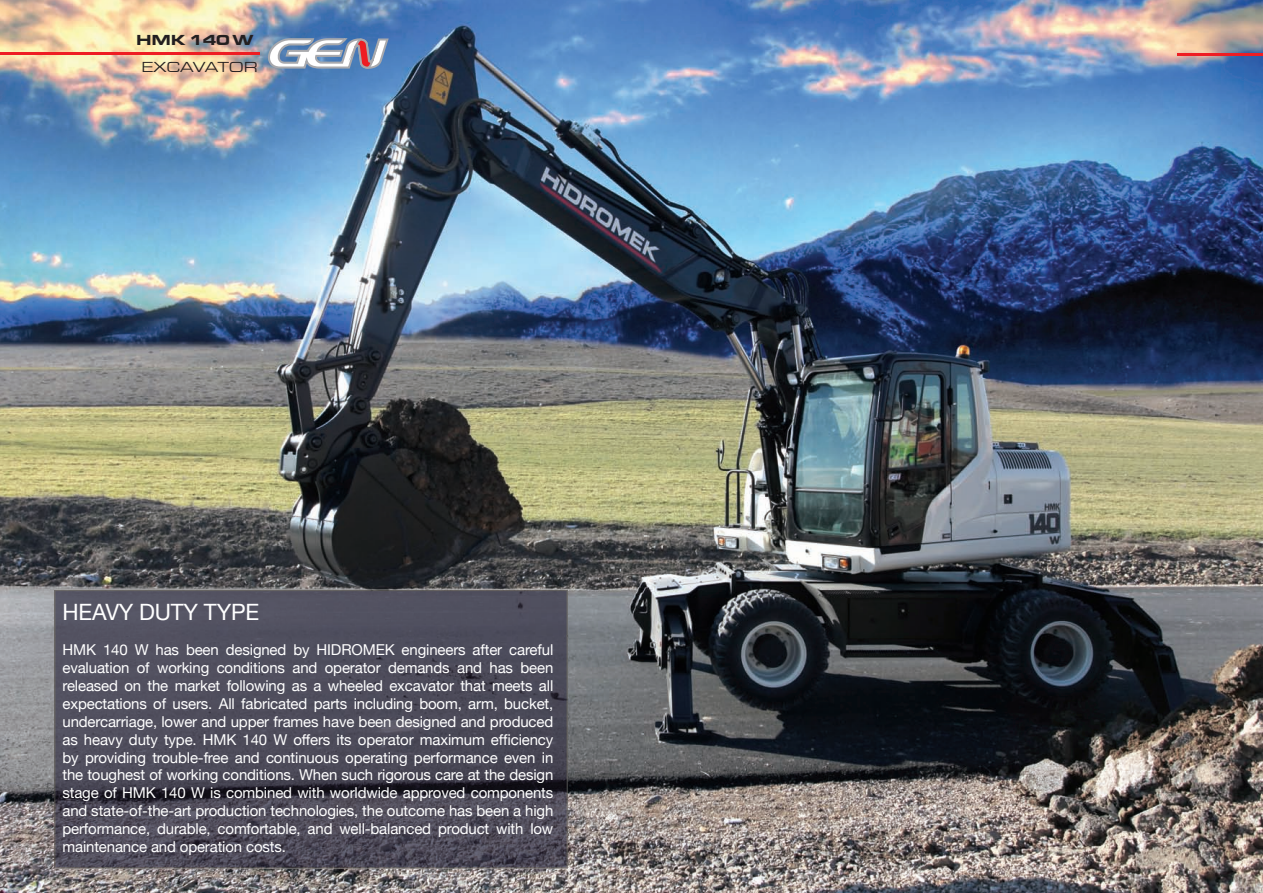
<style>
.page{position:relative;width:1263px;height:893px;background:#fff}
.page>*{position:absolute;margin:0;border:0;box-sizing:border-box;transform-origin:0 0}
.t1{font:22.5px "Helvetica Neue";letter-spacing:-.01em;color:#fff}
.t2{font:15px/17.9px "Helvetica Neue";letter-spacing:-.01em;color:#fff;text-align:justify}
.t3{font:15px "Euro Stile Extended";letter-spacing:-.01em;color:#231f20}
.t4{font:900 15px "Euro Stile Extended";letter-spacing:-.04em;color:#231f20}
</style>
<div class="page">
<img style="left:0;top:0;width:1263px;height:893px">
<img style="left:106px;top:636px;width:410px;height:231px">
<div style="left:54px;top:590px;width:514px;height:46px;background:#525261"></div>
<img style="left:54px;top:636px;width:52px;height:233px">
<img style="left:516px;top:636px;width:52px;height:233px">
<img style="left:105px;top:867px;width:412px;height:2px">
<hr style="left:0;top:52px;width:259px;height:2px;background:#ee1d23">
<hr style="left:1178px;top:53px;width:85px;height:2px;background:#ee1d23">
<svg style="left:266px;top:0;width:161px;height:86px;background:#6e8cb6"></svg>
<p class="t4" style="left:136px;top:31px;width:119px">HMK 140 W</p>
<p class="t3" style="left:141px;top:59px;width:118px">EXCAVATOR</p>
<h1 class="t1" style="left:62px;top:598px;width:198px">HEAVY DUTY TYPE</h1>
<p class="t2" style="left:62px;top:641px;width:492px">HMK 140 W has been designed by HIDROMEK engineers after careful evaluation of working conditions and operator demands and has been released on the market following as a wheeled excavator that meets all expectations of users. All fabricated parts including boom, arm, bucket, undercarriage, lower and upper frames have been designed and produced as heavy duty type. HMK 140 W offers its operator maximum efficiency by providing trouble-free and continuous operating performance even in the toughest of working conditions. When such rigorous care at the design stage of HMK 140 W is combined with worldwide approved components and state-of-the-art production technologies, the outcome has been a high performance, durable, comfortable, and well-balanced product with low maintenance and operation costs.</p>
</div>
